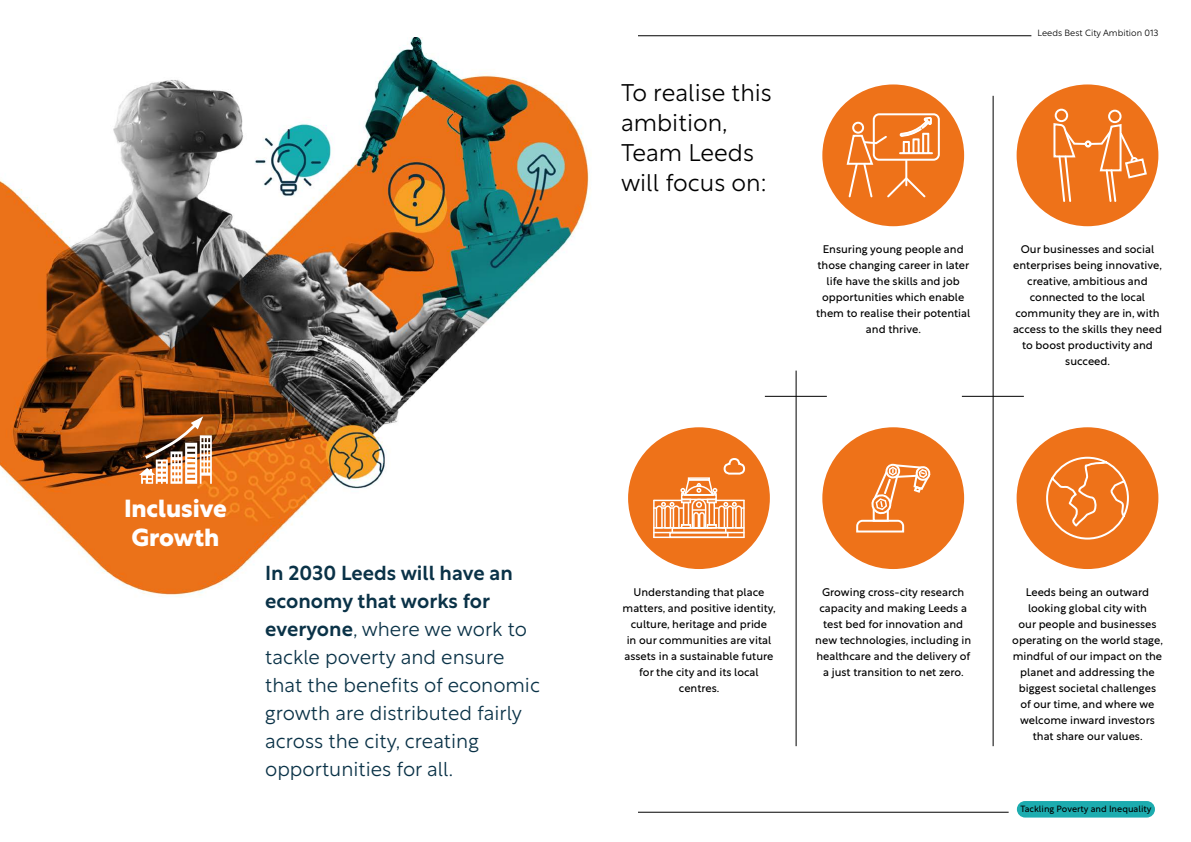
<style>
.page{position:relative;width:1191px;height:842px;background:#fff}
.page>*{position:absolute;margin:0;border:0;box-sizing:border-box;transform-origin:0 0}
.t1{font:700 24.3px/29.1px "Rustica";color:#fff;text-align:center}
.t2{font:300 24px/30px "Rustica";color:#000}
.t3{font:300 20px/28px "Rustica";color:#0a3247}
.t4{font:11px/16px "Rustica";color:#000;text-align:center}
.t5{font:9px "Rustica";color:#000}
.t6{font:300 9px "Rustica";color:#000}
.s1{font-weight:500}
</style>
<div class="page">
<div style="left:1017px;top:801px;width:138px;height:16px;background:#1cacaf;border-radius:8px"></div>
<hr style="left:160px;top:36px;width:871px;height:1px;background:#000">
<hr style="left:276px;top:812px;width:732px;height:1px;background:#000">
<div style="left:160px;top:22px;width:477px;height:28px;background:#fff"></div>
<img style="left:0;top:38px;width:637px;height:559px">
<div style="left:160px;top:801px;width:477px;height:28px;background:#fff"></div>
<img style="left:139px;top:416px;width:73px;height:68px">
<div style="left:822px;top:84px;width:142px;height:142px;background:#ee7219;border-radius:50%"></div>
<div style="left:822px;top:427px;width:142px;height:142px;background:#ee7219;border-radius:50%"></div>
<div style="left:628px;top:427px;width:142px;height:142px;background:#ee7219;border-radius:50%"></div>
<div style="left:1016px;top:84px;width:142px;height:142px;background:#ee7219;border-radius:50%"></div>
<div style="left:1016px;top:427px;width:142px;height:142px;background:#ee7219;border-radius:50%"></div>
<hr style="left:796px;top:371px;width:1px;height:375px;background:#000">
<hr style="left:993px;top:96px;width:1px;height:650px;background:#000">
<hr style="left:962px;top:396px;width:61px;height:1px;background:#000">
<hr style="left:765px;top:396px;width:62px;height:1px;background:#000">
<svg style="left:1046px;top:456px;width:83px;height:84px"></svg>
<hr style="left:653px;top:537px;width:91px;height:1px;background:#fff">
<hr style="left:653px;top:532px;width:91px;height:1px;background:#fff">
<hr style="left:743px;top:500px;width:1px;height:38px;background:#fff">
<hr style="left:653px;top:500px;width:1px;height:38px;background:#fff">
<div style="left:669px;top:532px;width:59px;height:6px;border:2px solid #fff"></div>
<svg style="left:653px;top:458px;width:93px;height:71px"></svg>
<svg style="left:856px;top:463px;width:75px;height:70px"></svg>
<div style="left:872px;top:113px;width:67px;height:48px;border:2px solid #fff;border-radius:5px"></div>
<svg style="left:846px;top:117px;width:87px;height:81px"></svg>
<div style="left:1054px;top:109px;width:14px;height:13px;border:2px solid #fff;border-radius:50%"></div>
<div style="left:1108px;top:110px;width:13px;height:13px;border:2px solid #fff;border-radius:50%"></div>
<svg style="left:1053px;top:122px;width:95px;height:81px"></svg>
<p class="t1" style="left:124px;top:492px;width:104px">Inclusive<br>Growth</p>
<p class="t3" style="left:265px;top:556px;width:276px"><span class="s1">In 2030 Leeds will have an economy that works for everyone</span>, where we work to tackle poverty and ensure that the benefits of economic growth are distributed fairly across the city, creating opportunities for all.</p>
<p class="t2" style="left:621px;top:75px;width:152px">To realise this ambition,<br>Team Leeds will focus on:</p>
<p class="t6" style="left:1037px;top:25px;width:122px">Leeds Best City Ambition 013</p>
<p class="t4" style="left:816px;top:240px;width:156px">Ensuring young people and those changing career in later life have the skills and job opportunities which enable them to realise their potential and thrive.</p>
<p class="t4" style="left:1013px;top:240px;width:150px">Our businesses and social enterprises being innovative, creative, ambitious and connected to the local community they are in, with access to the skills they need to boost productivity and succeed.</p>
<p class="t4" style="left:622px;top:583px;width:154px">Understanding that place matters, and positive identity, culture, heritage and pride<br>in our communities are vital assets in a sustainable future for the city and its local centres.</p>
<p class="t4" style="left:815px;top:583px;width:157px">Growing cross-city research capacity and making Leeds a test bed for innovation and new technologies, including in healthcare and the delivery of a just transition to net zero.</p>
<p class="t4" style="left:1012px;top:583px;width:152px">Leeds being an outward looking global city with<br>our people and businesses operating on the world stage, mindful of our impact on the planet and addressing the biggest societal challenges<br>of our time, and where we welcome inward investors that share our values.</p>
<p class="t5" style="left:1020px;top:801px;width:133px">Tackling Poverty and Inequality</p>
</div>
